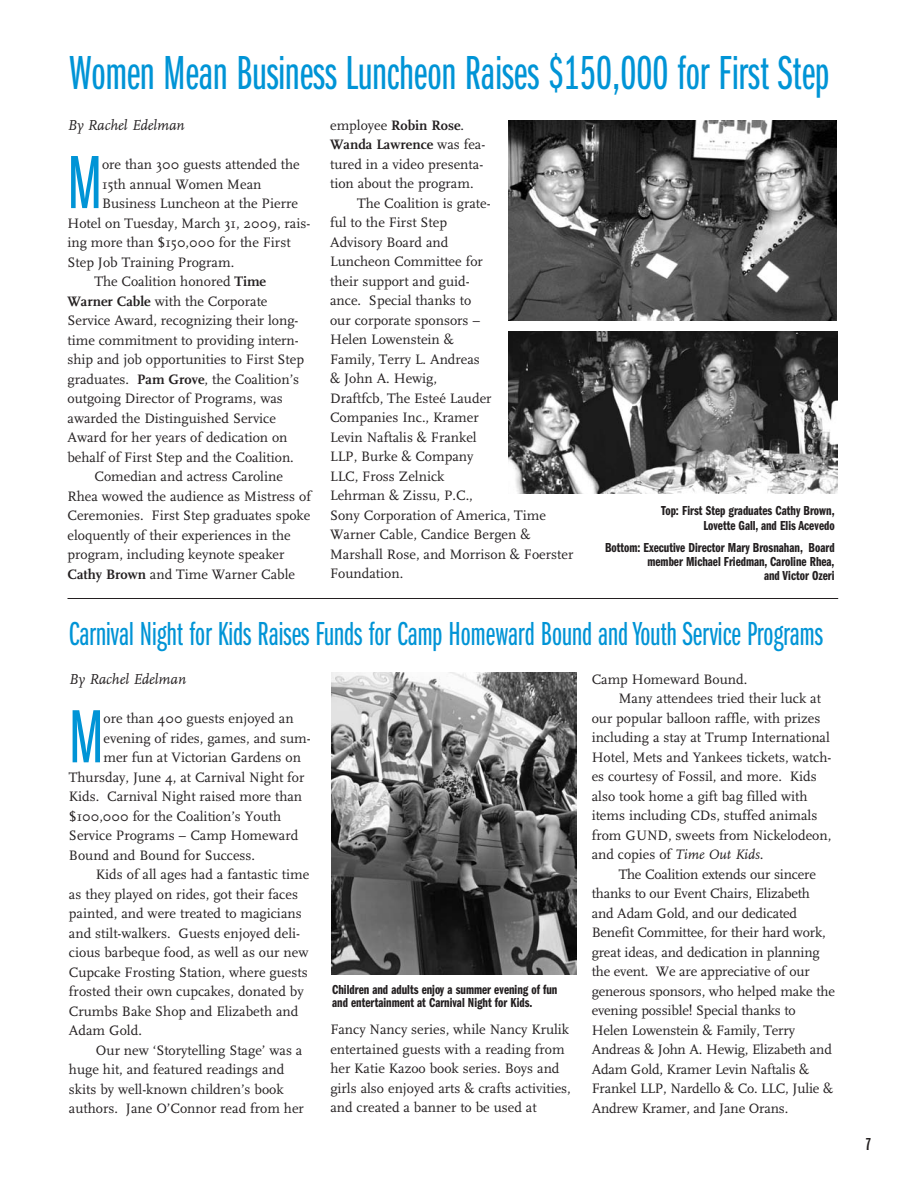
<style>
.page{position:relative;width:918px;height:1188px;background:#fff}
.page>*{position:absolute;margin:0;border:0;box-sizing:border-box;transform-origin:0 0}
.t1{font:78.15px "Franklin Gothic Book X Cmpr";color:#0094d6}
.t2{font:49.5px "Franklin Gothic Book X Cmpr";color:#0094d6}
.t3{font:34.5px "Franklin Gothic Book X Cmpr";color:#0094d6}
.t4{font:18px "Franklin Gothic Demi X Cmpr";color:#231f20}
.t5{font:italic 15px "FF Scala";color:#231f20}
.t6{font:14.25px/19.5px "FF Scala";color:#231f20}
.t7{font:italic 14.25px "FF Scala";color:#231f20}
.t8{font:700 14.25px "FF Scala";color:#231f20}
.t9{font:13.5px/14.2px "Franklin Gothic Demi Cmpr";color:#231f20;text-align:right}
.s1{font-weight:700}
.s2{font-weight:400}
.s3{font-style:normal}
</style>
<div class="page">
<img style="left:331px;top:672px;width:245px;height:303px">
<img style="left:508px;top:120px;width:329px;height:201px">
<hr style="left:68px;top:598px;width:770px;height:1px;background:#231f20">
<img style="left:508px;top:332px;width:329px;height:162px">
<h2 class="t2" style="left:69px;top:55px;width:762px">Women Mean Business Luncheon Raises $150,000 for First Step</h2>
<p class="t5" style="left:68px;top:119px;width:119px">By Rachel Edelman</p>
<h1 class="t1" style="left:68px;top:156px;width:36px">M</h1>
<p class="t6" style="left:102px;top:156px;width:199px">ore than 300 guests attended the</p>
<p class="t6" style="left:102px;top:175px;width:161px">15th annual Women Mean</p>
<p class="t6" style="left:102px;top:195px;width:198px">Business Luncheon at the Pierre</p>
<p class="t6" style="left:67px;top:214px;width:244px">Hotel on Tuesday, March 31, 2009, rais-</p>
<p class="t6" style="left:67px;top:234px;width:225px">ing more than $150,000 for the First</p>
<p class="t6" style="left:67px;top:253px;width:168px">Step Job Training Program.</p>
<p class="t6" style="left:94px;top:273px;width:173px">The Coalition honored <span class="s1">Time</span></p>
<p class="t6" style="left:67px;top:292px;width:202px"><span class="s1">Warner Cable</span> with the Corporate</p>
<p class="t6" style="left:67px;top:312px;width:232px">Service Award, recognizing their long-</p>
<p class="t6" style="left:67px;top:331px;width:233px">time commitment to providing intern-</p>
<p class="t6" style="left:67px;top:351px;width:238px">ship and job opportunities to First Step</p>
<p class="t6" style="left:67px;top:370px;width:233px">graduates. <span class="s1">Pam Grove</span>, the Coalition’s</p>
<p class="t6" style="left:67px;top:390px;width:217px">outgoing Director of Programs, was</p>
<p class="t6" style="left:67px;top:409px;width:210px">awarded the Distinguished Service</p>
<p class="t6" style="left:67px;top:429px;width:222px">Award for her years of dedication on</p>
<p class="t6" style="left:67px;top:448px;width:228px">behalf of First Step and the Coalition.</p>
<p class="t6" style="left:94px;top:468px;width:190px">Comedian and actress Caroline</p>
<p class="t6" style="left:67px;top:487px;width:245px">Rhea wowed the audience as Mistress of</p>
<p class="t6" style="left:67px;top:507px;width:244px">Ceremonies. First Step graduates spoke</p>
<p class="t6" style="left:67px;top:526px;width:225px">eloquently of their experiences in the</p>
<p class="t6" style="left:67px;top:546px;width:219px">program, including keynote speaker</p>
<p class="t6" style="left:67px;top:565px;width:229px"><span class="s1">Cathy Brown</span> and Time Warner Cable</p>
<p class="t6" style="left:330px;top:116px;width:136px">employee <span class="s1">Robin Rose</span>.</p>
<p class="t8" style="left:330px;top:139px;width:157px">Wanda Lawrence <span class="s2">was fea-</span></p>
<p class="t6" style="left:330px;top:155px;width:155px">tured in a video presenta-</p>
<p class="t6" style="left:330px;top:175px;width:145px">tion about the program.</p>
<p class="t6" style="left:357px;top:194px;width:135px">The Coalition is grate-</p>
<p class="t6" style="left:330px;top:214px;width:118px">ful to the First Step</p>
<p class="t6" style="left:330px;top:233px;width:120px">Advisory Board and</p>
<p class="t6" style="left:330px;top:253px;width:154px">Luncheon Committee for</p>
<p class="t6" style="left:330px;top:272px;width:141px">their support and guid-</p>
<p class="t6" style="left:330px;top:292px;width:143px">ance. Special thanks to</p>
<p class="t6" style="left:330px;top:311px;width:152px">our corporate sponsors –</p>
<p class="t6" style="left:330px;top:331px;width:125px">Helen Lowenstein &amp;</p>
<p class="t6" style="left:330px;top:350px;width:151px">Family, Terry L. Andreas</p>
<p class="t6" style="left:330px;top:370px;width:108px">&amp; John A. Hewig,</p>
<p class="t6" style="left:330px;top:389px;width:163px">Draftfcb, The Esteé Lauder</p>
<p class="t6" style="left:330px;top:409px;width:150px">Companies Inc., Kramer</p>
<p class="t6" style="left:330px;top:428px;width:148px">Levin Naftalis &amp; Frankel</p>
<p class="t6" style="left:330px;top:448px;width:145px">LLP, Burke &amp; Company</p>
<p class="t6" style="left:330px;top:467px;width:116px">LLC, Fross Zelnick</p>
<p class="t6" style="left:330px;top:487px;width:144px">Lehrman &amp; Zissu, P.C.,</p>
<p class="t6" style="left:330px;top:506px;width:217px">Sony Corporation of America, Time</p>
<p class="t6" style="left:330px;top:526px;width:202px">Warner Cable, Candice Bergen &amp;</p>
<p class="t6" style="left:330px;top:545px;width:245px">Marshall Rose, and Morrison &amp; Foerster</p>
<p class="t6" style="left:330px;top:565px;width:75px">Foundation.</p>
<p class="t9" style="left:661px;top:504px;width:175px;line-height:15px">Top: First Step graduates Cathy Brown,<br>Lovette Gall, and Elis Acevedo</p>
<p class="t9" style="left:605px;top:541px;width:231px">Bottom: Executive Director Mary Brosnahan, Board member Michael Friedman, Caroline Rhea,<br>and Victor Ozeri</p>
<h3 class="t3" style="left:69px;top:621px;width:755px">Carnival Night for Kids Raises Funds for Camp Homeward Bound and Youth Service Programs</h3>
<p class="t5" style="left:69px;top:673px;width:119px">By Rachel Edelman</p>
<h1 class="t1" style="left:69px;top:710px;width:36px">M</h1>
<p class="t6" style="left:104px;top:710px;width:192px">ore than 400 guests enjoyed an</p>
<p class="t6" style="left:104px;top:730px;width:209px">evening of rides, games, and sum-</p>
<p class="t6" style="left:104px;top:749px;width:199px">mer fun at Victorian Gardens on</p>
<p class="t6" style="left:69px;top:769px;width:237px">Thursday, June 4, at Carnival Night for</p>
<p class="t6" style="left:69px;top:788px;width:235px">Kids. Carnival Night raised more than</p>
<p class="t6" style="left:69px;top:808px;width:214px">$100,000 for the Coalition’s Youth</p>
<p class="t6" style="left:69px;top:827px;width:231px">Service Programs – Camp Homeward</p>
<p class="t6" style="left:69px;top:847px;width:188px">Bound and Bound for Success.</p>
<p class="t6" style="left:96px;top:866px;width:215px">Kids of all ages had a fantastic time</p>
<p class="t6" style="left:69px;top:886px;width:231px">as they played on rides, got their faces</p>
<p class="t6" style="left:69px;top:905px;width:234px">painted, and were treated to magicians</p>
<p class="t6" style="left:69px;top:925px;width:233px">and stilt-walkers. Guests enjoyed deli-</p>
<p class="t6" style="left:69px;top:944px;width:241px">cious barbeque food, as well as our new</p>
<p class="t6" style="left:69px;top:964px;width:240px">Cupcake Frosting Station, where guests</p>
<p class="t6" style="left:69px;top:983px;width:236px">frosted their own cupcakes, donated by</p>
<p class="t6" style="left:69px;top:1003px;width:231px">Crumbs Bake Shop and Elizabeth and</p>
<p class="t6" style="left:69px;top:1022px;width:74px">Adam Gold.</p>
<p class="t6" style="left:96px;top:1042px;width:208px">Our new ‘Storytelling Stage’ was a</p>
<p class="t6" style="left:69px;top:1061px;width:217px">huge hit, and featured readings and</p>
<p class="t6" style="left:69px;top:1081px;width:216px">skits by well-known children’s book</p>
<p class="t6" style="left:69px;top:1100px;width:236px">authors. Jane O’Connor read from her</p>
<p class="t9" style="left:332px;top:983px;width:227px;line-height:13.5px;text-align:left">Children and adults enjoy a summer evening of fun and entertainment at Carnival Night for Kids.</p>
<p class="t6" style="left:330px;top:1021px;width:242px">Fancy Nancy series, while Nancy Krulik entertained guests with a reading from her Katie Kazoo book series. Boys and girls also enjoyed arts &amp; crafts activities, and created a banner to be used at</p>
<p class="t6" style="left:592px;top:671px;width:157px">Camp Homeward Bound.</p>
<p class="t6" style="left:619px;top:690px;width:204px">Many attendees tried their luck at</p>
<p class="t6" style="left:592px;top:710px;width:230px">our popular balloon raffle, with prizes</p>
<p class="t6" style="left:592px;top:729px;width:240px">including a stay at Trump International</p>
<p class="t6" style="left:592px;top:749px;width:241px">Hotel, Mets and Yankees tickets, watch-</p>
<p class="t6" style="left:592px;top:768px;width:227px">es courtesy of Fossil, and more. Kids</p>
<p class="t6" style="left:592px;top:788px;width:217px">also took home a gift bag filled with</p>
<p class="t6" style="left:592px;top:807px;width:227px">items including CDs, stuffed animals</p>
<p class="t6" style="left:592px;top:827px;width:241px">from GUND, sweets from Nickelodeon,</p>
<p class="t7" style="left:592px;top:849px;width:173px"><span class="s3">and copies of</span> Time Out Kids.</p>
<p class="t6" style="left:619px;top:866px;width:199px">The Coalition extends our sincere</p>
<p class="t6" style="left:592px;top:885px;width:220px">thanks to our Event Chairs, Elizabeth</p>
<p class="t6" style="left:592px;top:905px;width:207px">and Adam Gold, and our dedicated</p>
<p class="t6" style="left:592px;top:924px;width:236px">Benefit Committee, for their hard work,</p>
<p class="t6" style="left:592px;top:944px;width:230px">great ideas, and dedication in planning</p>
<p class="t6" style="left:592px;top:963px;width:220px">the event. We are appreciative of our</p>
<p class="t6" style="left:592px;top:983px;width:245px">generous sponsors, who helped make the</p>
<p class="t6" style="left:592px;top:1002px;width:206px">evening possible! Special thanks to</p>
<p class="t6" style="left:592px;top:1022px;width:205px">Helen Lowenstein &amp; Family, Terry</p>
<p class="t6" style="left:592px;top:1041px;width:242px">Andreas &amp; John A. Hewig, Elizabeth and</p>
<p class="t6" style="left:592px;top:1061px;width:219px">Adam Gold, Kramer Levin Naftalis &amp;</p>
<p class="t6" style="left:592px;top:1080px;width:243px">Frankel LLP, Nardello &amp; Co. LLC, Julie &amp;</p>
<p class="t6" style="left:592px;top:1100px;width:198px">Andrew Kramer, and Jane Orans.</p>
<p class="t4" style="left:866px;top:1137px;width:7px">7</p>
</div>
